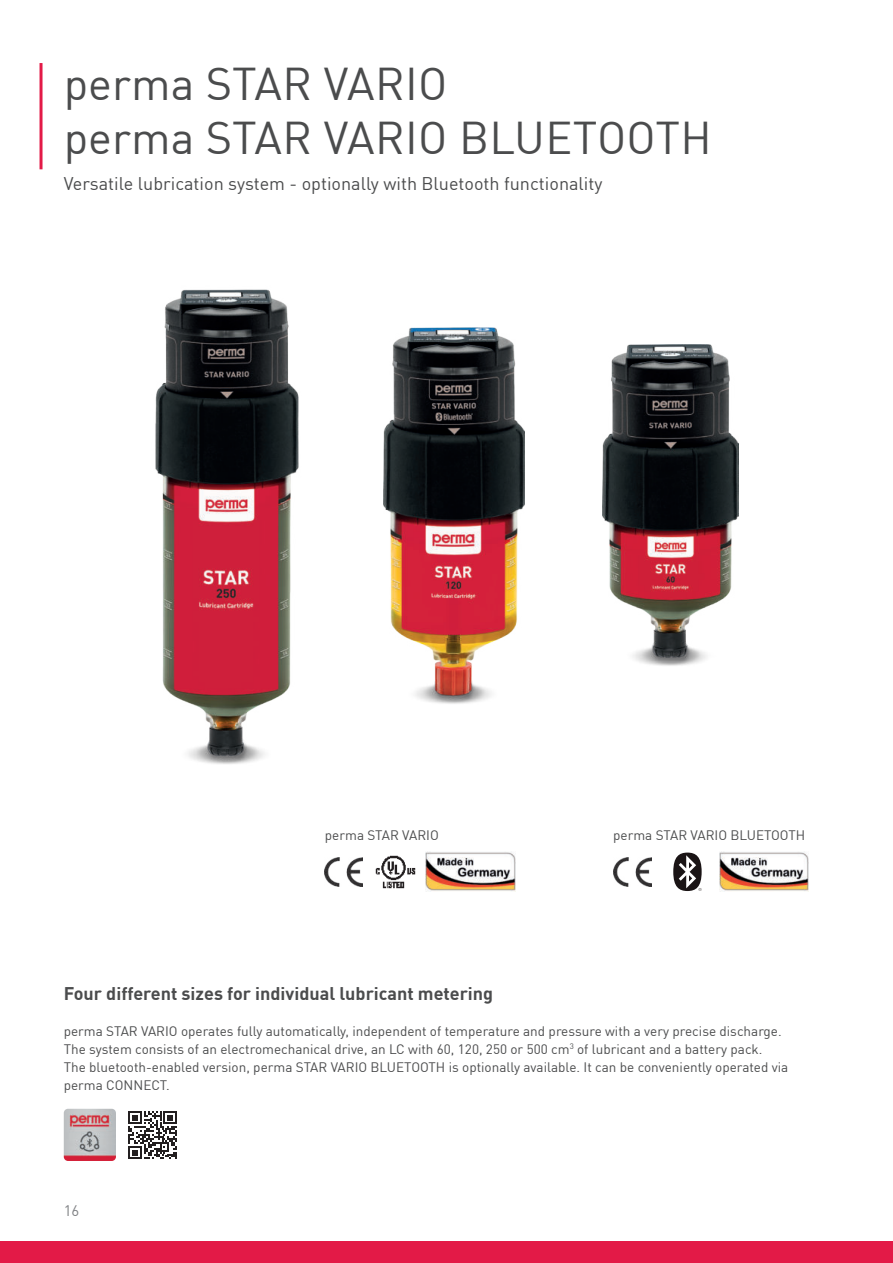
<style>
.page{position:relative;width:893px;height:1263px;background:#fff}
.page>*{position:absolute;margin:0;border:0;box-sizing:border-box;transform-origin:0 0}
.t1{font:45px/54px "DIN Pro";color:#4b4c4d}
.t2{font:18px "DIN Pro";color:#4b4c4d}
.t3{font:700 18px "DIN Pro";color:#4b4c4d}
.t4{font:15px "DIN Pro";color:#808285}
.t5{font:13.5px/18px "DIN Pro";color:#4b4c4d}
</style>
<div class="page">
<div style="left:0;top:1242px;width:893px;height:21px;background:#e31a47"></div>
<img style="left:602px;top:345px;width:136px;height:321px">
<img style="left:383px;top:328px;width:141px;height:376px">
<img style="left:155px;top:289px;width:144px;height:475px">
<img style="left:324px;top:857px;width:39px;height:29px">
<img style="left:425px;top:852px;width:90px;height:39px">
<svg style="left:673px;top:852px;width:29px;height:39px"></svg>
<img style="left:613px;top:857px;width:39px;height:29px">
<img style="left:375px;top:855px;width:41px;height:33px">
<img style="left:719px;top:852px;width:90px;height:39px">
<img style="left:64px;top:1109px;width:52px;height:52px">
<svg style="left:128px;top:1111px;width:49px;height:48px"></svg>
<hr style="left:40px;top:63px;width:3px;height:106px;background:#e31a47">
<h1 class="t1" style="left:64px;top:60px;width:649px">perma STAR VARIO<br>perma STAR VARIO BLUETOOTH</h1>
<h2 class="t2" style="left:64px;top:175px;width:540px">Versatile lubrication system - optionally with Bluetooth functionality</h2>
<p class="t5" style="left:325px;top:827px;width:115px">perma STAR VARIO</p>
<p class="t5" style="left:613px;top:827px;width:194px">perma STAR VARIO BLUETOOTH</p>
<h2 class="t3" style="left:64px;top:985px;width:431px">Four different sizes for individual lubricant metering</h2>
<p class="t5" style="left:64px;top:1023px;width:726px">perma STAR VARIO operates fully automatically, independent of temperature and pressure with a very precise discharge.<br>The system consists of an electromechanical drive, an LC with 60, 120, 250 or 500 cm<sup>3</sup> of lubricant and a battery pack.<br>The bluetooth-enabled version, perma STAR VARIO BLUETOOTH is optionally available. It can be conveniently operated via perma CONNECT.</p>
<p class="t4" style="left:64px;top:1204px;width:17px">16</p>
</div>
